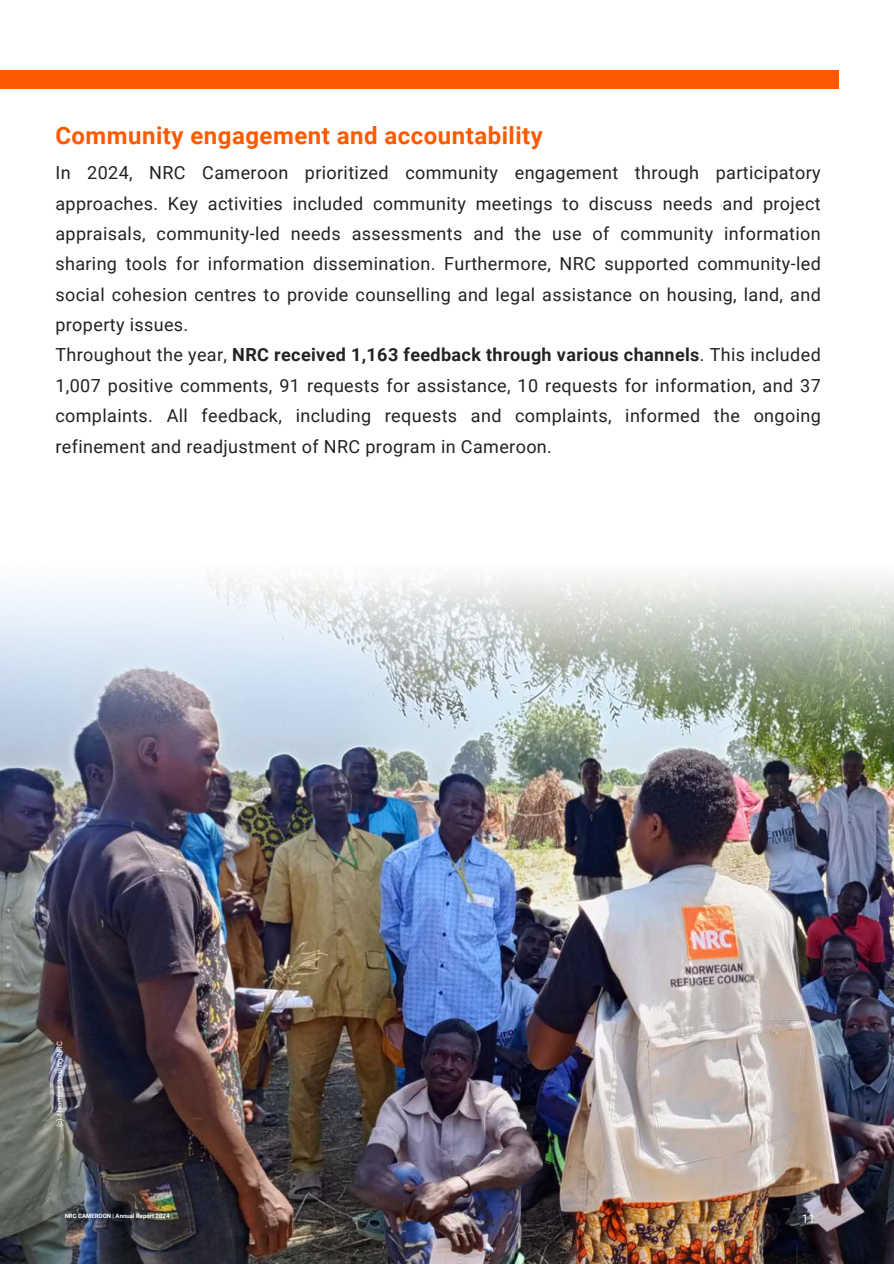
<style>
.page{position:relative;width:894px;height:1264px;background:#fff}
.page>*{position:absolute;margin:0;border:0;box-sizing:border-box;transform-origin:0 0}
.t1{font:700 24px "Roboto";letter-spacing:.02em;color:#fd5a00}
.t2{font:18px/30.3px "Roboto";letter-spacing:.02em;color:#222}
.t3{font:12px "Roboto";color:#fff}
.t4{font:7.5px "Roboto";color:#fff}
.t5{font:700 6px "Roboto";color:#fff}
.s1{font-weight:700}
</style>
<div class="page">
<div style="left:0;top:71px;width:838px;height:18px;background:#fd5a00"></div>
<img style="left:0;top:1029px;width:893px;height:234px">
<img style="left:0;top:574px;width:893px;height:455px">
<h1 class="t1" style="left:55px;top:119px;width:489px">Community engagement and accountability</h1>
<p class="t2" style="left:55px;top:157px;width:766px">In 2024, NRC Cameroon prioritized community engagement through participatory approaches. Key activities included community meetings to discuss needs and project appraisals, community-led needs assessments and the use of community information sharing tools for information dissemination. Furthermore, NRC supported community-led social cohesion centres to provide counselling and legal assistance on housing, land, and property issues.<br>Throughout the year, <span class="s1">NRC received 1,163 feedback through various channels</span>. This included 1,007 positive comments, 91 requests for assistance, 10 requests for information, and 37 complaints. All feedback, including requests and complaints, informed the ongoing refinement and readjustment of NRC program in Cameroon.</p>
<p class="t4" style="left:54px;top:1127px;width:87px;rotate:-90deg">(c) Naomie Litouang/NRC</p>
<p class="t5" style="left:65px;top:1211px;width:106px">NRC CAMEROON | Annual Report 2024</p>
<p class="t3" style="left:801px;top:1210px;width:15px">11</p>
</div>
